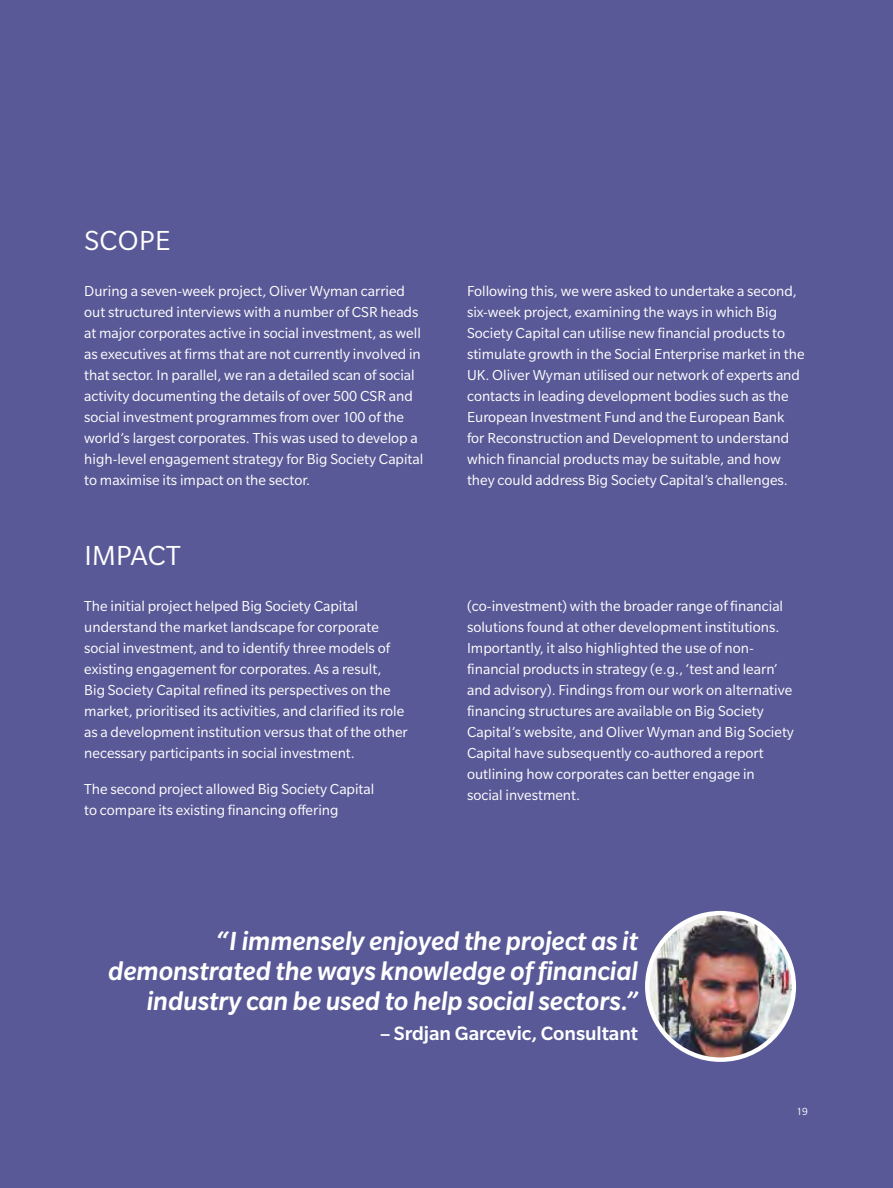
<style>
.page{position:relative;width:893px;height:1188px;background:#595997}
.page>*{position:absolute;margin:0;border:0;box-sizing:border-box;transform-origin:0 0}
.t1{font:30px "Slate Pro";letter-spacing:.01em;color:#fff}
.t2{font:italic 500 28.5px/30px "Slate Pro";color:#fff;text-align:right}
.t3{font:500 21px "Slate Pro";color:#fff}
.t4{font:15.75px/21px "Slate Pro";color:#fff}
.t5{font:11.25px "Slate Pro";color:#fff}
</style>
<div class="page">
<img style="left:647px;top:913px;width:147px;height:147px;border-radius:73px">
<div style="left:645px;top:911px;width:151px;height:151px;border:4px solid #fff;border-radius:50%"></div>
<h1 class="t1" style="left:84px;top:225px;width:88px">SCOPE</h1>
<p class="t4" style="left:84px;top:281px;width:341px">During a seven-week project, Oliver Wyman carried out structured interviews with a number of CSR heads at major corporates active in social investment, as well as executives at firms that are not currently involved in that sector. In parallel, we ran a detailed scan of social activity documenting the details of over 500 CSR and social investment programmes from over 100 of the world’s largest corporates. This was used to develop a high-level engagement strategy for Big Society Capital to maximise its impact on the sector.</p>
<p class="t4" style="left:467px;top:281px;width:339px">Following this, we were asked to undertake a second, six-week project, examining the ways in which Big Society Capital can utilise new financial products to stimulate growth in the Social Enterprise market in the UK. Oliver Wyman utilised our network of experts and contacts in leading development bodies such as the European Investment Fund and the European Bank for Reconstruction and Development to understand which financial products may be suitable, and how they could address Big Society Capital’s challenges.</p>
<h1 class="t1" style="left:84px;top:540px;width:98px">IMPACT</h1>
<p class="t4" style="left:84px;top:596px;width:325px">The initial project helped Big Society Capital understand the market landscape for corporate social investment, and to identify three models of existing engagement for corporates. As a result,<br>Big Society Capital refined its perspectives on the market, prioritised its activities, and clarified its role as a development institution versus that of the other necessary participants in social investment.</p>
<p class="t4" style="left:84px;top:779px;width:292px">The second project allowed Big Society Capital to compare its existing financing offering</p>
<p class="t4" style="left:467px;top:596px;width:328px">(co‑investment) with the broader range of financial solutions found at other development institutions.<br>Importantly, it also highlighted the use of non&shy;financial products in strategy (e.g., ‘test and learn’ and advisory). Findings from our work on alternative financing structures are available on Big Society Capital’s website, and Oliver Wyman and Big Society Capital have subsequently co-authored a report outlining how corporates can better engage in social investment.</p>
<h2 class="t2" style="left:108px;top:926px;width:531px">“I immensely enjoyed the project as it demonstrated the ways knowledge of financial industry can be used to help social sectors.”</h2>
<h3 class="t3" style="left:380px;top:1022px;width:259px">– Srdjan Garcevic, Consultant</h3>
<p class="t5" style="left:796px;top:1105px;width:13px">19</p>
</div>
